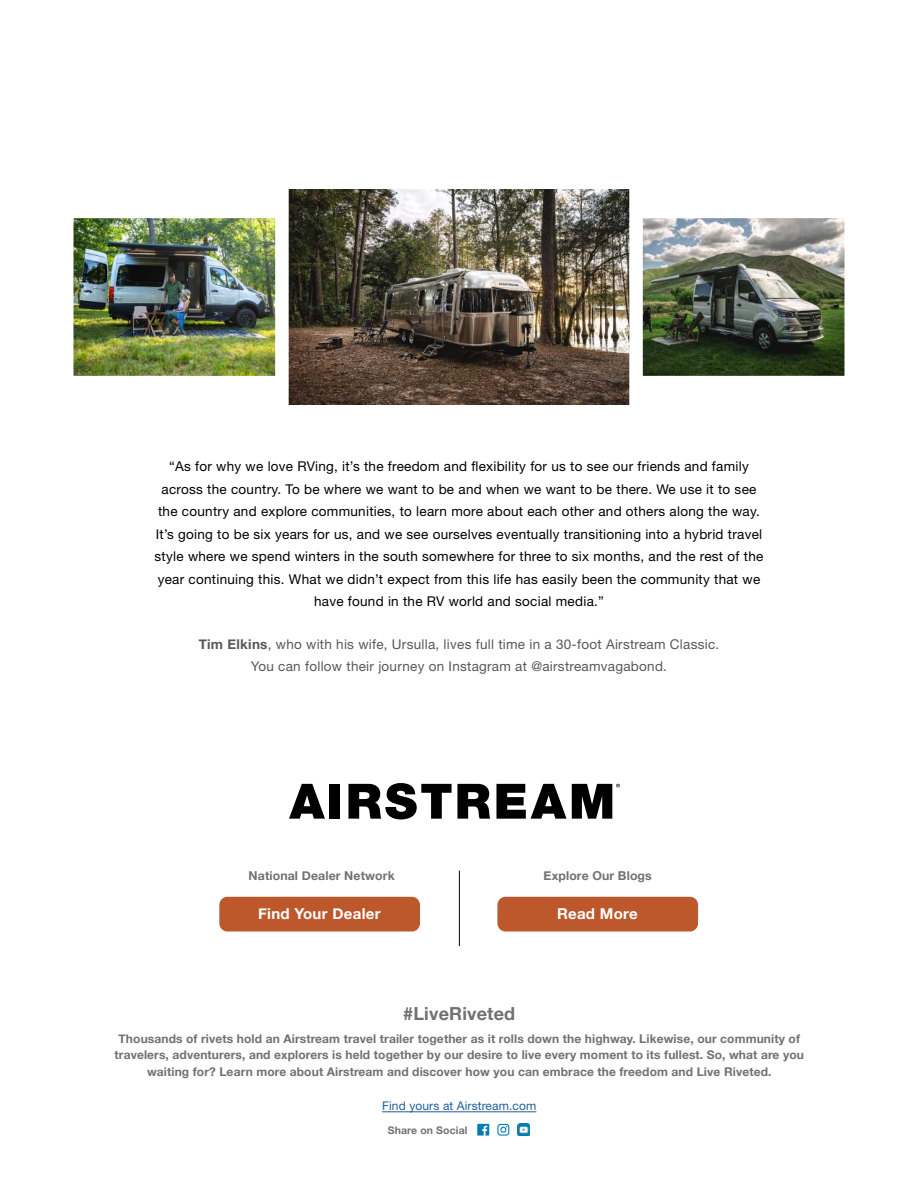
<style>
.page{position:relative;width:918px;height:1188px;background:#fff}
.page>*{position:absolute;margin:0;border:0;box-sizing:border-box;transform-origin:0 0}
.t1{font:700 18px "Helvetica Neue";letter-spacing:.01em;color:#727172}
.t2{font:700 15px "Helvetica Neue";letter-spacing:.02em;color:#fff}
.t3{font:13.5px/22.5px "Helvetica Neue";letter-spacing:.02em;color:#000;text-align:center}
.t4{font:13.5px/22.5px "Helvetica Neue";letter-spacing:.02em;color:#57585b;text-align:center}
.t5{font:700 12.3px "Helvetica Neue";letter-spacing:.01em;color:#727172}
.t6{font:700 12px/16.4px "Helvetica Neue";letter-spacing:.01em;color:#727172;text-align:center}
.t7{font:12px "Helvetica Neue";letter-spacing:.01em;color:#205d9e}
.t8{font:700 10.5px "Helvetica Neue";letter-spacing:.01em;color:#727172}
.s1{font-weight:700}
</style>
<div class="page">
<svg style="left:289px;top:784px;width:36px;height:35px"></svg>
<div style="left:329px;top:784px;width:11px;height:35px;background:#000"></div>
<svg style="left:348px;top:783px;width:142px;height:36px"></svg>
<svg style="left:496px;top:784px;width:124px;height:35px"></svg>
<img style="left:650px;top:218px;width:195px;height:158px">
<img style="left:73px;top:218px;width:195px;height:158px">
<img style="left:268px;top:189px;width:382px;height:216px">
<hr style="left:382px;top:1112px;width:154px;height:1px;background:#205d9e">
<svg style="left:477px;top:1124px;width:12px;height:12px"></svg>
<svg style="left:497px;top:1124px;width:12px;height:12px"></svg>
<svg style="left:518px;top:1124px;width:11px;height:12px"></svg>
<div style="left:497px;top:897px;width:201px;height:34px;background:#bd572c;border-radius:8px"></div>
<div style="left:219px;top:897px;width:201px;height:34px;background:#bd572c;border-radius:8px"></div>
<hr style="left:459px;top:871px;width:1px;height:75px;background:#000">
<p class="t3" style="left:155px;top:456px;width:610px">“As for why we love RVing, it’s the freedom and flexibility for us to see our friends and family across the country. To be where we want to be and when we want to be there. We use it to see the country and explore communities, to learn more about each other and others along the way.<br>It’s going to be six years for us, and we see ourselves eventually transitioning into a hybrid travel style where we spend winters in the south somewhere for three to six months, and the rest of the year continuing this. What we didn’t expect from this life has easily been the community that we have found in the RV world and social media.”</p>
<p class="t4" style="left:199px;top:634px;width:522px"><span class="s1">Tim Elkins</span>, who with his wife, Ursulla, lives full time in a 30-foot Airstream Classic.<br>You can follow their journey on Instagram at @airstreamvagabond.</p>
<p class="t5" style="left:249px;top:871px;width:148px">National Dealer Network</p>
<p class="t2" style="left:258px;top:908px;width:124px">Find Your Dealer</p>
<p class="t5" style="left:544px;top:871px;width:110px">Explore Our Blogs</p>
<p class="t2" style="left:557px;top:908px;width:82px">Read More</p>
<h1 class="t1" style="left:403px;top:1007px;width:113px">#LiveRiveted</h1>
<p class="t6" style="left:115px;top:1032px;width:691px">Thousands of rivets hold an Airstream travel trailer together as it rolls down the highway. Likewise, our community of travelers, adventurers, and explorers is held together by our desire to live every moment to its fullest. So, what are you waiting for? Learn more about Airstream and discover how you can embrace the freedom and Live Riveted.</p>
<p class="t7" style="left:382px;top:1102px;width:156px">Find yours at Airstream.com</p>
<p class="t8" style="left:388px;top:1127px;width:81px">Share on Social</p>
</div>
